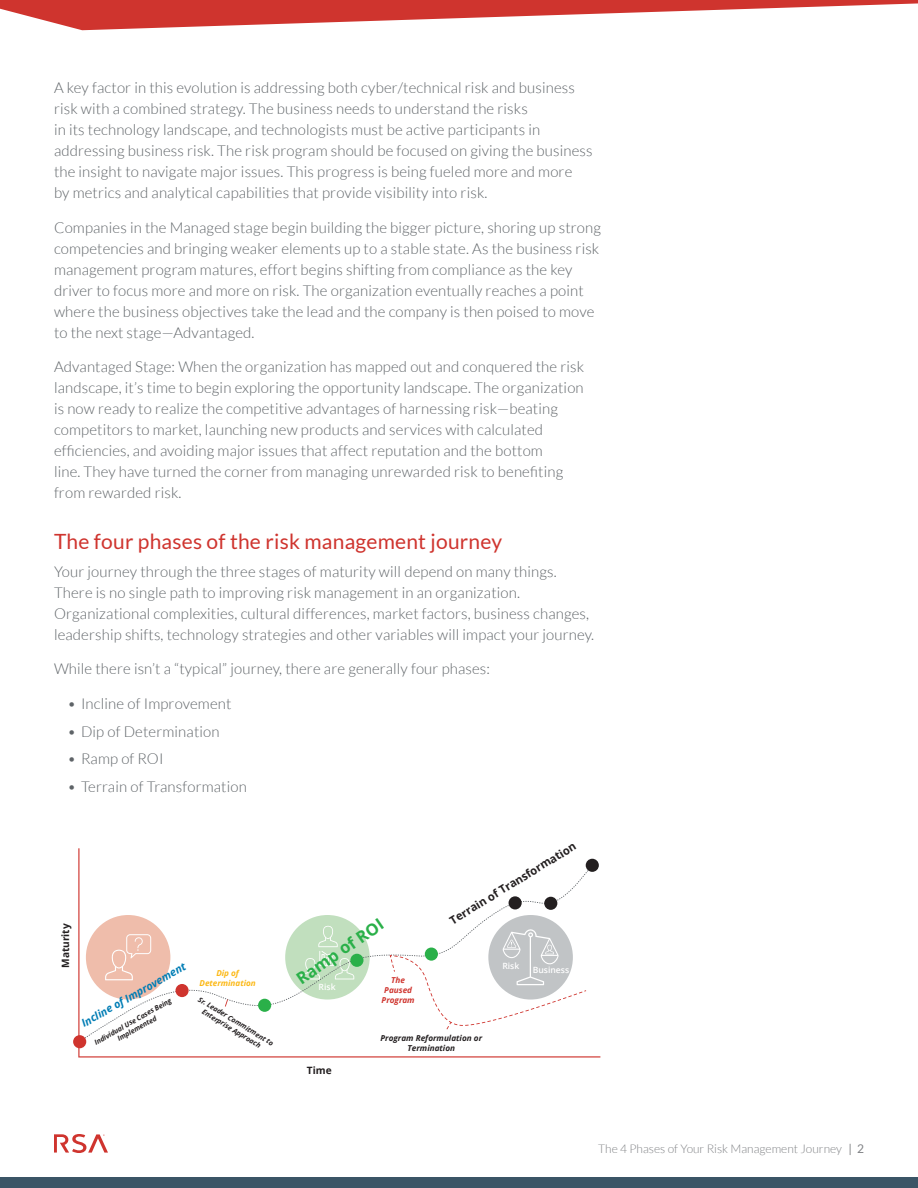
<style>
.page{position:relative;width:918px;height:1188px;background:#fff}
.page>*{position:absolute;margin:0;border:0;box-sizing:border-box;transform-origin:0 0}
.Body_Red_Subhead{font:21px "Lato";letter-spacing:.01em;color:#cf342e}
.t1{font:700 16.35px "Open Sans";color:#2ab049}
.Body_Paragraph{font:300 15px/21px "Lato";letter-spacing:.01em;color:#5e6367}
.t2{font:300 12px "Lato";color:#808285}
.t3{font:700 11.25px "Open Sans";color:#231f20}
.t4{font:italic 700 10.8px "Open Sans";color:#007db5}
.t5{font:700 10.05px "Open Sans";color:#231f20}
.t6{font:600 8.55px "Open Sans";color:#fff}
.t7{font:italic 700 8.25px/9.8px "Open Sans";color:#231f20;text-align:center}
.t8{font:italic 700 8.25px/9.8px "Open Sans";color:#cf342e;text-align:center}
.t9{font:italic 700 8.1px "Open Sans";color:#fcb814}
.t10{font:italic 700 7.05px/8.4px "Open Sans";color:#231f20;text-align:center}
.s1{font-weight:400}
</style>
<div class="page">
<div style="left:0;top:1178px;width:918px;height:10px;background:#3b5566"></div>
<svg style="left:54px;top:1134px;width:54px;height:19px"></svg>
<svg style="left:0;top:0;width:918px;height:30px"></svg>
<svg style="left:78px;top:848px;width:522px;height:210px"></svg>
<div style="left:86px;top:915px;width:84px;height:85px;background:#efbdab;border-radius:50%"></div>
<div style="left:488px;top:915px;width:85px;height:85px;background:#c1c4c6;border-radius:50%"></div>
<div style="left:350px;top:954px;width:13px;height:13px;background:#2ab049;border-radius:50%"></div>
<div style="left:258px;top:999px;width:13px;height:13px;background:#2ab049;border-radius:50%"></div>
<div style="left:175px;top:984px;width:14px;height:13px;background:#cf342e;border-radius:50%"></div>
<div style="left:73px;top:1035px;width:13px;height:13px;background:#cf342e;border-radius:50%"></div>
<div style="left:509px;top:896px;width:13px;height:13px;background:#231f20;border-radius:50%"></div>
<div style="left:544px;top:897px;width:13px;height:13px;background:#231f20;border-radius:50%"></div>
<div style="left:586px;top:859px;width:13px;height:13px;background:#231f20;border-radius:50%"></div>
<svg style="left:225px;top:999px;width:3px;height:8px"></svg>
<svg style="left:105px;top:934px;width:46px;height:46px"></svg>
<svg style="left:390px;top:929px;width:196px;height:100px"></svg>
<p class="Body_Paragraph" style="left:54px;top:77px;width:540px">A key factor in this evolution is addressing both cyber/technical risk and business risk with a combined strategy. The business needs to understand the risks<br>in its technology landscape, and technologists must be active participants in addressing business risk. The risk program should be focused on giving the business the insight to navigate major issues. This progress is being fueled more and more<br>by metrics and analytical capabilities that provide visibility into risk.</p>
<p class="Body_Paragraph" style="left:54px;top:217px;width:549px">Companies in the Managed stage begin building the bigger picture, shoring up strong competencies and bringing weaker elements up to a stable state. As the business risk management program matures, effort begins shifting from compliance as the key driver to focus more and more on risk. The organization eventually reaches a point where the business objectives take the lead and the company is then poised to move to the next stage—Advantaged.</p>
<p class="Body_Paragraph" style="left:54px;top:356px;width:532px">Advantaged Stage: When the organization has mapped out and conquered the risk landscape, it’s time to begin exploring the opportunity landscape. The organization is now ready to realize the competitive advantages of harnessing risk—beating competitors to market, launching new products and services with calculated efficiencies, and avoiding major issues that affect reputation and the bottom<br>line. They have turned the corner from managing unrewarded risk to benefiting from rewarded risk.</p>
<p class="Body_Red_Subhead" style="left:54px;top:530px;width:450px">The four phases of the risk management journey</p>
<p class="Body_Paragraph" style="left:54px;top:561px;width:542px">Your journey through the three stages of maturity will depend on many things.<br>There is no single path to improving risk management in an organization.<br>Organizational complexities, cultural differences, market factors, business changes, leadership shifts, technology strategies and other variables will impact your journey.</p>
<p class="Body_Paragraph" style="left:54px;top:659px;width:438px">While there isn’t a “typical” journey, there are generally four phases:</p>
<p class="Body_Paragraph" style="left:68px;top:693px;width:165px">• Incline of Improvement</p>
<p class="Body_Paragraph" style="left:68px;top:721px;width:154px">• Dip of Determination</p>
<p class="Body_Paragraph" style="left:68px;top:749px;width:98px">• Ramp of ROI</p>
<p class="Body_Paragraph" style="left:68px;top:776px;width:181px">• Terrain of Transformation</p>
<p class="t5" style="left:58px;top:968px;width:46px;rotate:-90deg">Maturity</p>
<p class="t3" style="left:447px;top:915px;width:147px;rotate:-32deg">Terrain of Transformation</p>
<p class="t1" style="left:292px;top:971px;width:103px;rotate:-35deg">Ramp of ROI</p>
<p class="t6" style="left:502px;top:960px;width:18px">Risk</p>
<p class="t4" style="left:79px;top:1018px;width:120px;rotate:-30deg">Incline of Improvement</p>
<p class="t9" style="left:216px;top:967px;width:24px">Dip of</p>
<p class="t6" style="left:533px;top:964px;width:38px">Business</p>
<p class="t9" style="left:200px;top:977px;width:58px">Determination</p>
<p class="t8" style="left:382px;top:975px;width:35px">The<br>Paused<br>Program</p>
<p class="t7" style="left:381px;top:1033px;width:103px">Program Reformulation or<br>Termination</p>
<p class="t6" style="left:319px;top:981px;width:18px">Risk</p>
<p class="t10" style="left:93px;top:1039px;width:89px;rotate:-30deg">Individual Use Cases Being<br>Implemented</p>
<p class="t10" style="left:201px;top:995px;width:88px;rotate:31deg">Sr. Leader Commitment to<br>Enterprise Approach</p>
<p class="t5" style="left:307px;top:1063px;width:26px">Time</p>
<p class="t2" style="left:598px;top:1142px;width:267px">The 4 Phases of Your Risk Management Journey <span class="s1">| 2</span></p>
</div>
